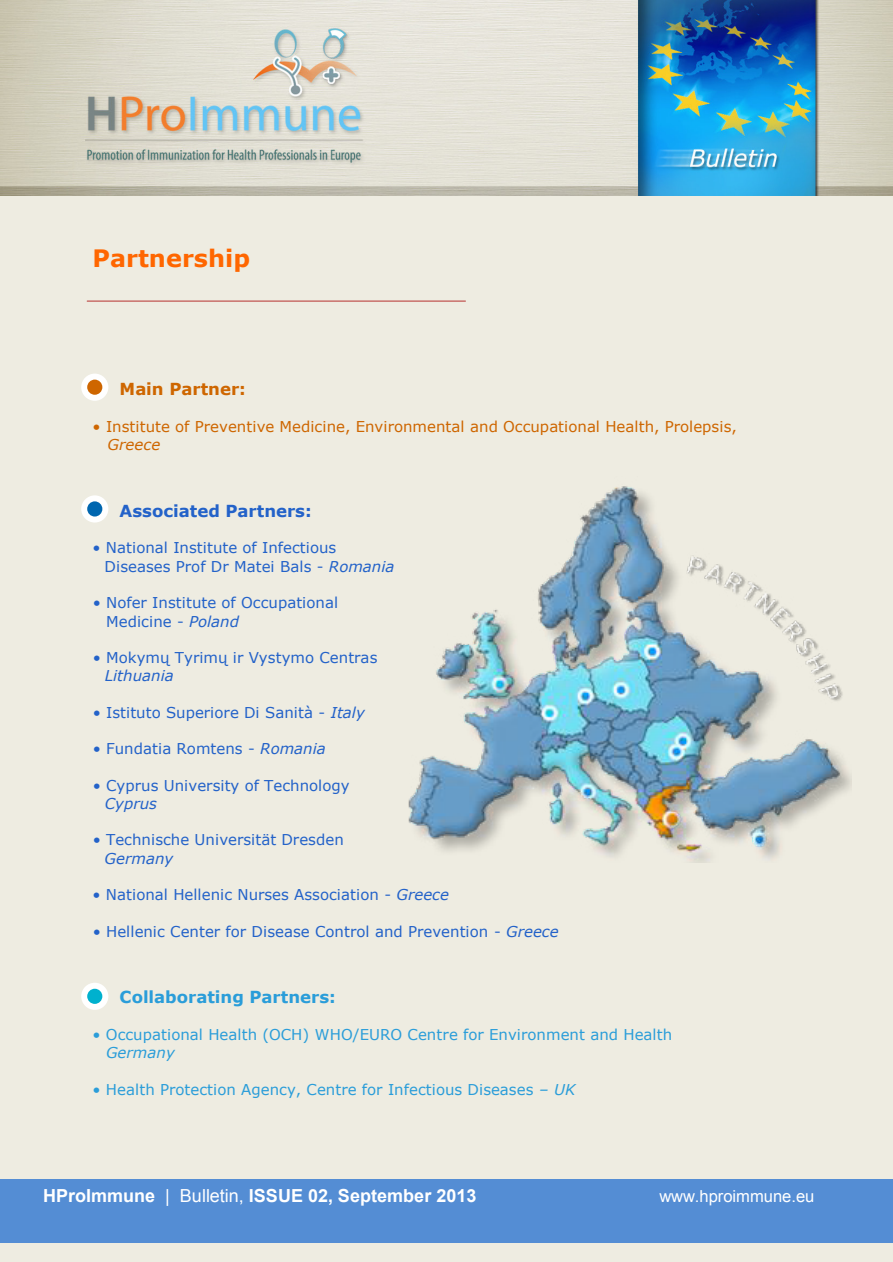
<style>
.page{position:relative;width:893px;height:1262px;background:#fff}
.page>*{position:absolute;margin:0;border:0;box-sizing:border-box;transform-origin:0 0}
.t1{font:700 24px "Verdana";color:#f60}
.t2{font:700 18px "Arial";color:#fff}
.t3{font:700 16.5px "Verdana";color:#2a9dd9}
.t4{font:700 16.5px "Verdana";color:#2362c9}
.t5{font:16.5px "Arial";color:#fff}
.t6{font:700 16.5px "Verdana";color:#ce6600}
.t7{font:15px/18.3px "Verdana";color:#2362c9}
.t8{font:15px "Verdana";color:#2a9dd9}
.t9{font:15px "Verdana";color:#ce6600}
.t10{font:italic 15px "Verdana";color:#2362c9}
.t11{font:italic 15px "Verdana";color:#2a9dd9}
.t12{font:italic 15px "Verdana";letter-spacing:.005em;color:#ce6600}
.s1{font-style:italic}
.s2{font-weight:400}
</style>
<div class="page">
<div style="left:0;top:0;width:892px;height:1261px;background:#eeece1"></div>
<img style="left:0;top:0;width:892px;height:195px">
<div style="left:0;top:1179px;width:892px;height:63px;background:#548dd4"></div>
<img style="left:408px;top:486px;width:443px;height:376px">
<hr style="left:87px;top:300px;width:378px;height:2px;background:#bc4542">
<svg style="left:81px;top:373px;width:27px;height:28px"></svg>
<svg style="left:81px;top:495px;width:27px;height:27px"></svg>
<svg style="left:81px;top:983px;width:27px;height:26px"></svg>
<h1 class="t1" style="left:93px;top:241px;width:159px">Partnership</h1>
<p class="t6" style="left:120px;top:377px;width:128px">Main Partner:</p>
<p class="t9" style="left:93px;top:416px;width:645px">• Institute of Preventive Medicine, Environmental and Occupational Health, Prolepsis,</p>
<p class="t12" style="left:108px;top:434px;width:54px">Greece</p>
<p class="t4" style="left:120px;top:499px;width:194px">Associated Partners:</p>
<p class="t7" style="left:105px;top:538px;width:291px;text-indent:-12px">• National Institute of Infectious<br>Diseases Prof Dr Matei Bals - <span class="s1">Romania</span></p>
<p class="t7" style="left:106px;top:593px;width:233px;text-indent:-14px">• Nofer Institute of Occupational<br>Medicine - <span class="s1">Poland</span></p>
<p class="t7" style="left:93px;top:648px;width:286px">• Mokymų Tyrimų ir Vystymo Centras</p>
<p class="t10" style="left:105px;top:665px;width:70px">Lithuania</p>
<p class="t7" style="left:93px;top:703px;width:273px">• Istituto Superiore Di Sanità - <span class="s1">Italy</span></p>
<p class="t7" style="left:93px;top:739px;width:235px">• Fundatia Romtens - <span class="s1">Romania</span></p>
<p class="t7" style="left:93px;top:776px;width:258px">• Cyprus University of Technology</p>
<p class="t10" style="left:105px;top:793px;width:54px">Cyprus</p>
<p class="t7" style="left:93px;top:830px;width:252px">• Technische Universität Dresden</p>
<p class="t10" style="left:105px;top:847px;width:70px">Germany</p>
<p class="t7" style="left:93px;top:885px;width:358px">• National Hellenic Nurses Association - <span class="s1">Greece</span></p>
<p class="t7" style="left:93px;top:921px;width:467px">• Hellenic Center for Disease Control and Prevention - <span class="s1">Greece</span></p>
<p class="t3" style="left:120px;top:985px;width:218px">Collaborating Partners:</p>
<p class="t8" style="left:93px;top:1024px;width:581px">• Occupational Health (OCH) WHO/EURO Centre for Environment and Health</p>
<p class="t11" style="left:106px;top:1042px;width:70px">Germany</p>
<p class="t8" style="left:93px;top:1078px;width:484px">• Health Protection Agency, Centre for Infectious Diseases <span class="s1">– UK</span></p>
<p class="t2" style="left:43px;top:1183px;width:435px">HProImmune <span class="s2">| Bulletin,</span> ISSUE 02, September 2013</p>
<p class="t5" style="left:659px;top:1185px;width:157px">www.hproimmune.eu</p>
</div>
